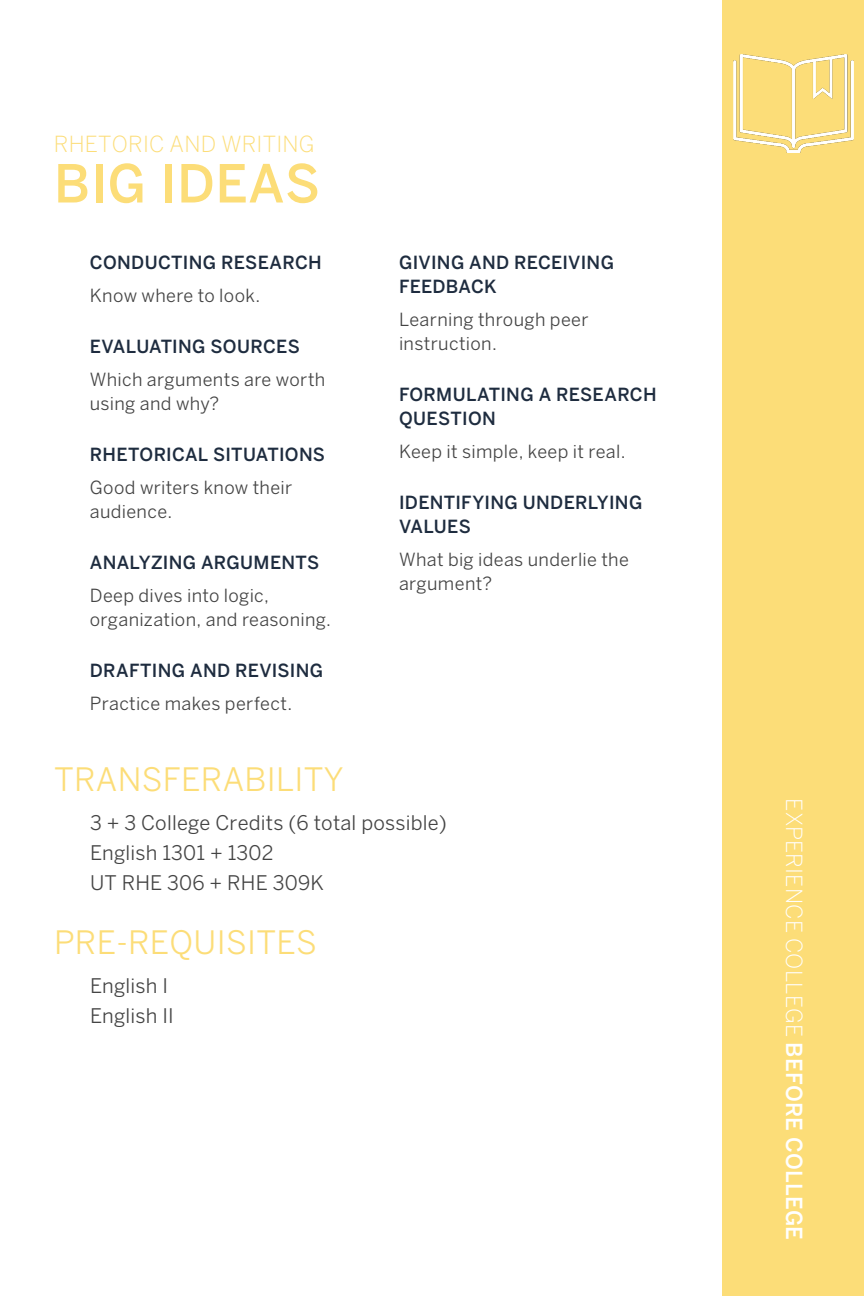
<style>
.page{position:relative;width:864px;height:1296px;background:#fff}
.page>*{position:absolute;margin:0;border:0;box-sizing:border-box;transform-origin:0 0}
.t1{font:500 52px "Benton Sans";letter-spacing:.01em;color:#fcdd78}
.body_copy{font:32px "Benton Sans";letter-spacing:.01em;color:#fcdd78}
.t2{font:300 22px "Benton Sans";letter-spacing:.01em;color:#fff}
.t3{font:300 22px "Benton Sans";letter-spacing:.01em;color:#fcdd78}
.body_copy-2{font:20px "Benton Sans";letter-spacing:.01em;color:#444}
.big_idea_details{font:18px/24px "Benton Sans";letter-spacing:.02em;color:#444}
.big_idea_details-2{font:500 18px/24px "Benton Sans";letter-spacing:.015em;color:#1e2c3f}
.big_idea_title{font:500 18px "Benton Sans";letter-spacing:.015em;color:#1e2c3f}
.s1{font-weight:500}
</style>
<div class="page">
<div style="left:723px;top:0;width:141px;height:1296px;background:#fcdd78"></div>
<img style="left:734px;top:54px;width:119px;height:99px">
<p class="t3" style="left:54px;top:132px;width:262px">RHETORIC AND WRITING</p>
<p class="t1" style="left:54px;top:153px;width:268px">BIG IDEAS</p>
<p class="big_idea_title" style="left:90px;top:252px;width:233px">CONDUCTING RESEARCH</p>
<p class="big_idea_details" style="left:90px;top:283px;width:172px">Know where to look.</p>
<p class="big_idea_title" style="left:90px;top:336px;width:212px">EVALUATING SOURCES</p>
<p class="big_idea_details" style="left:90px;top:367px;width:237px">Which arguments are worth using and why?</p>
<p class="big_idea_details-2" style="left:90px;top:442px;width:237px">RHETORICAL SITUATIONS</p>
<p class="big_idea_details" style="left:90px;top:475px;width:204px">Good writers know their audience.</p>
<p class="big_idea_details-2" style="left:90px;top:550px;width:231px">ANALYZING ARGUMENTS</p>
<p class="big_idea_details" style="left:90px;top:583px;width:243px">Deep dives into logic, organization, and reasoning.</p>
<p class="big_idea_details-2" style="left:90px;top:658px;width:235px">DRAFTING AND REVISING</p>
<p class="big_idea_details" style="left:90px;top:691px;width:204px">Practice makes perfect.</p>
<p class="big_idea_details-2" style="left:399px;top:250px;width:217px">GIVING AND RECEIVING<br>FEEDBACK</p>
<p class="big_idea_details" style="left:399px;top:307px;width:191px">Learning through peer instruction.</p>
<p class="big_idea_details-2" style="left:399px;top:382px;width:259px">FORMULATING A RESEARCH<br>QUESTION</p>
<p class="big_idea_details" style="left:399px;top:439px;width:228px">Keep it simple, keep it real.</p>
<p class="big_idea_details-2" style="left:399px;top:490px;width:245px">IDENTIFYING UNDERLYING<br>VALUES</p>
<p class="big_idea_details" style="left:399px;top:547px;width:231px">What big ideas underlie the argument?</p>
<p class="body_copy" style="left:54px;top:761px;width:291px">TRANSFERABILITY</p>
<p class="body_copy-2" style="left:90px;top:811px;width:358px">3 + 3 College Credits (6 total possible)</p>
<p class="body_copy-2" style="left:90px;top:841px;width:185px">English 1301 + 1302</p>
<p class="body_copy-2" style="left:90px;top:871px;width:235px">UT RHE 306 + RHE 309K</p>
<p class="body_copy" style="left:54px;top:924px;width:264px">PRE-REQUISITES</p>
<p class="body_copy-2" style="left:90px;top:974px;width:80px">English I</p>
<p class="body_copy-2" style="left:90px;top:1004px;width:85px">English II</p>
<p class="t2" style="left:807px;top:798px;width:443px;rotate:90deg">EXPERIENCE COLLEGE <span class="s1">BEFORE COLLEGE</span></p>
</div>
